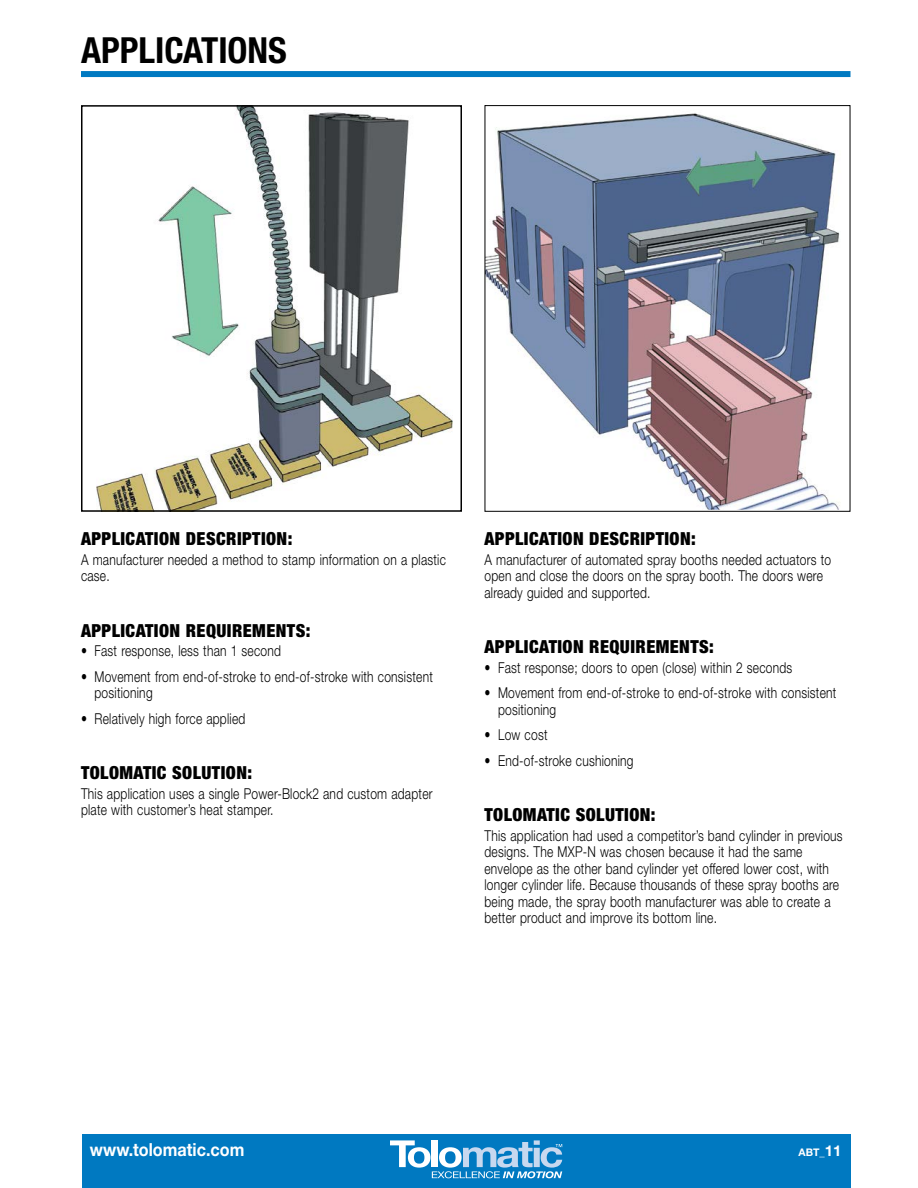
<style>
.page{position:relative;width:918px;height:1188px;background:#fff}
.page>*{position:absolute;margin:0;border:0;box-sizing:border-box;transform-origin:0 0}
.t1{font:700 condensed 36px "Helvetica Neue LT Std";color:#000}
.t2{font:900 condensed 18px "Helvetica Neue LT Std";letter-spacing:.025em;color:#000}
.t3{font:700 18px "Helvetica Neue LT Std";color:#fff;scale:.9 1}
.t4{font:300 15px/16.5px "Helvetica Neue LT Std";letter-spacing:.02em;color:#000;scale:.8 1}
.t5{font:700 10.5px "Helvetica Neue LT Std";color:#fff}
.s1{font-size:15px}
</style>
<div class="page">
<div style="left:81px;top:71px;width:769px;height:6px;background:#0079c1"></div>
<div style="left:82px;top:1134px;width:768px;height:54px;background:#0079c1"></div>
<svg style="left:390px;top:1140px;width:172px;height:38px"></svg>
<img style="left:486px;top:113px;width:354px;height:397px">
<div style="left:484px;top:105px;width:366px;height:407px;border:1px solid #000"></div>
<img style="left:96px;top:108px;width:356px;height:401px">
<div style="left:81px;top:105px;width:381px;height:407px;border:2px solid #000"></div>
<h1 class="t1" style="left:81px;top:29px;width:207px">APPLICATIONS</h1>
<p class="t2" style="left:81px;top:528px;width:213px">APPLICATION DESCRIPTION:</p>
<p class="t4" style="left:81px;top:551px;width:458px">A manufacturer needed a method to stamp information on a plastic case.</p>
<p class="t2" style="left:81px;top:619px;width:231px">APPLICATION REQUIREMENTS:</p>
<p class="t4" style="left:81px;top:643px;width:252px">• Fast response, less than 1 second</p>
<p class="t4" style="left:94px;top:668px;width:425px;text-indent:-14px">• Movement from end-of-stroke to end-of-stroke with consistent positioning</p>
<p class="t4" style="left:81px;top:710px;width:207px">• Relatively high force applied</p>
<p class="t2" style="left:81px;top:762px;width:173px">TOLOMATIC SOLUTION:</p>
<p class="t4" style="left:81px;top:785px;width:441px">This application uses a single Power-Block2 and custom adapter plate with customer’s heat stamper.</p>
<p class="t2" style="left:484px;top:528px;width:213px">APPLICATION DESCRIPTION:</p>
<p class="t4" style="left:484px;top:551px;width:435px">A manufacturer of automated spray booths needed actuators to open and close the doors on the spray booth. The doors were already guided and supported.</p>
<p class="t2" style="left:484px;top:636px;width:231px">APPLICATION REQUIREMENTS:</p>
<p class="t4" style="left:484px;top:659px;width:386px">• Fast response; doors to open (close) within 2 seconds</p>
<p class="t4" style="left:498px;top:685px;width:425px;text-indent:-14px">• Movement from end-of-stroke to end-of-stroke with consistent positioning</p>
<p class="t4" style="left:484px;top:727px;width:80px">• Low cost</p>
<p class="t4" style="left:484px;top:752px;width:188px">• End-of-stroke cushioning</p>
<p class="t2" style="left:484px;top:804px;width:173px">TOLOMATIC SOLUTION:</p>
<p class="t4" style="left:484px;top:827px;width:449px">This application had used a competitor’s band cylinder in previous designs. The MXP-N was chosen because it had the same envelope as the other band cylinder yet offered lower cost, with longer cylinder life. Because thousands of these spray booths are being made, the spray booth manufacturer was able to create a better product and improve its bottom line.</p>
<p class="t3" style="left:90px;top:1138px;width:173px">www.tolomatic.com</p>
<p class="t5" style="left:799px;top:1146px;width:44px">ABT_<span class="s1">11</span></p>
</div>
